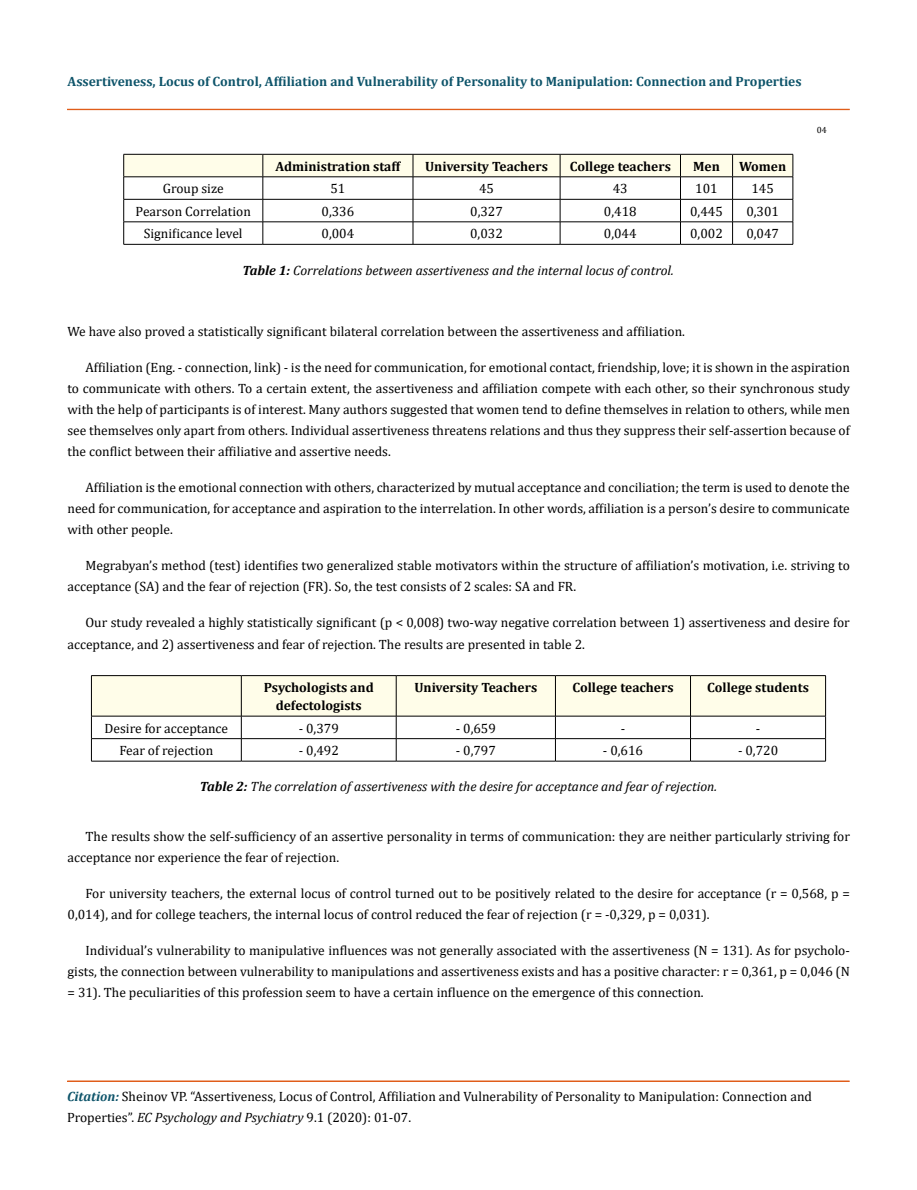
<style>
.page{position:relative;width:917px;height:1190px;background:#fff}
.page>*{position:absolute;margin:0;border:0;box-sizing:border-box;transform-origin:0 0}
.t1{font:13.5px/21px "Cambria";color:#000}
.t2{font:italic 13.5px "Cambria";color:#000}
.t3{font:700 13.5px/18px "Cambria";color:#000;text-align:center}
.t4{font:700 13.5px "Cambria";color:#0e546a}
.t5{font:9px "Cambria";color:#000}
.s1{font-weight:700}
.s2{font-weight:700;font-style:italic;color:#0e546a}
.s3{font-style:italic}
</style>
<div class="page">
<div style="left:67px;top:109px;width:782px;height:1px;border:1px solid #e05d1a"></div>
<div style="left:67px;top:1081px;width:782px;height:1px;border:1px solid #e05d1a"></div>
<svg style="left:123px;top:154px;width:670px;height:90px"></svg>
<hr style="left:123px;top:244px;width:140px;height:1px;background:#000">
<hr style="left:263px;top:244px;width:150px;height:1px;background:#000">
<hr style="left:413px;top:244px;width:147px;height:1px;background:#000">
<hr style="left:560px;top:244px;width:120px;height:1px;background:#000">
<hr style="left:680px;top:244px;width:52px;height:1px;background:#000">
<hr style="left:732px;top:244px;width:61px;height:1px;background:#000">
<svg style="left:91px;top:675px;width:735px;height:86px"></svg>
<hr style="left:91px;top:761px;width:150px;height:1px;background:#000">
<hr style="left:241px;top:761px;width:155px;height:1px;background:#000">
<hr style="left:396px;top:761px;width:159px;height:1px;background:#000">
<hr style="left:555px;top:761px;width:135px;height:1px;background:#000">
<hr style="left:690px;top:761px;width:135px;height:1px;background:#000">
<p class="t4" style="left:68px;top:72px;width:735px">Assertiveness, Locus of Control, Affiliation and Vulnerability of Personality to Manipulation: Connection and Properties</p>
<p class="t3" style="left:275px;top:157px;width:126px">Administration staff</p>
<p class="t3" style="left:425px;top:157px;width:124px">University Teachers</p>
<p class="t3" style="left:569px;top:157px;width:103px">College teachers</p>
<p class="t3" style="left:693px;top:157px;width:28px">Men</p>
<p class="t3" style="left:739px;top:157px;width:49px">Women</p>
<p class="t1" style="left:163px;top:178px;width:63px">Group size</p>
<p class="t1" style="left:330px;top:178px;width:16px">51</p>
<p class="t1" style="left:479px;top:178px;width:16px">45</p>
<p class="t1" style="left:612px;top:178px;width:16px">43</p>
<p class="t1" style="left:695px;top:178px;width:24px">101</p>
<p class="t1" style="left:751px;top:178px;width:24px">145</p>
<p class="t1" style="left:136px;top:201px;width:117px">Pearson Correlation</p>
<p class="t1" style="left:321px;top:201px;width:34px">0,336</p>
<p class="t1" style="left:470px;top:201px;width:34px">0,327</p>
<p class="t1" style="left:604px;top:201px;width:34px">0,418</p>
<p class="t1" style="left:690px;top:201px;width:34px">0,445</p>
<p class="t1" style="left:746px;top:201px;width:34px">0,301</p>
<p class="t1" style="left:144px;top:223px;width:100px">Significance level</p>
<p class="t1" style="left:321px;top:223px;width:34px">0,004</p>
<p class="t1" style="left:470px;top:223px;width:34px">0,032</p>
<p class="t1" style="left:604px;top:223px;width:34px">0,044</p>
<p class="t1" style="left:690px;top:223px;width:34px">0,002</p>
<p class="t1" style="left:746px;top:223px;width:34px">0,047</p>
<p class="t2" style="left:242px;top:260px;width:433px"><span class="s1">Table 1:</span> Correlations between assertiveness and the internal locus of control.</p>
<p class="t5" style="left:816px;top:124px;width:11px">04</p>
<p class="t1" style="left:67px;top:321px;width:619px">We have also proved a statistically significant bilateral correlation between the assertiveness and affiliation.</p>
<p class="t1" style="left:67px;top:357px;width:783px;text-align:justify;text-indent:18px">Affiliation (Eng. - connection, link) - is the need for communication, for emotional contact, friendship, love; it is shown in the aspiration to communicate with others. To a certain extent, the assertiveness and affiliation compete with each other, so their synchronous study with the help of participants is of interest. Many authors suggested that women tend to define themselves in relation to others, while men see themselves only apart from others. Individual assertiveness threatens relations and thus they suppress their self-assertion because of the conflict between their affiliative and assertive needs.</p>
<p class="t1" style="left:67px;top:477px;width:783px;text-align:justify;text-indent:18px">Affiliation is the emotional connection with others, characterized by mutual acceptance and conciliation; the term is used to denote the need for communication, for acceptance and aspiration to the interrelation. In other words, affiliation is a person’s desire to communicate with other people.</p>
<p class="t1" style="left:67px;top:555px;width:783px;text-indent:18px">Megrabyan’s method (test) identifies two generalized stable motivators within the structure of affiliation’s motivation, i.e. striving to acceptance (SA) and the fear of rejection (FR). So, the test consists of 2 scales: SA and FR.</p>
<p class="t1" style="left:67px;top:612px;width:783px;text-indent:18px">Our study revealed a highly statistically significant (p &lt; 0,008) two-way negative correlation between 1) assertiveness and desire for acceptance, and 2) assertiveness and fear of rejection. The results are presented in table 2.</p>
<p class="t3" style="left:264px;top:678px;width:111px">Psychologists and defectologists</p>
<p class="t3" style="left:414px;top:678px;width:124px">University Teachers</p>
<p class="t3" style="left:572px;top:678px;width:103px">College teachers</p>
<p class="t3" style="left:707px;top:678px;width:103px">College students</p>
<p class="t1" style="left:105px;top:717px;width:125px">Desire for acceptance</p>
<p class="t1" style="left:299px;top:717px;width:42px">- 0,379</p>
<p class="t1" style="left:456px;top:717px;width:42px">- 0,659</p>
<p class="t1" style="left:620px;top:717px;width:6px">-</p>
<p class="t1" style="left:755px;top:717px;width:6px">-</p>
<p class="t1" style="left:119px;top:740px;width:95px">Fear of rejection</p>
<p class="t1" style="left:299px;top:740px;width:42px">- 0,492</p>
<p class="t1" style="left:456px;top:740px;width:42px">- 0,797</p>
<p class="t1" style="left:603px;top:740px;width:42px">- 0,616</p>
<p class="t1" style="left:738px;top:740px;width:42px">- 0,720</p>
<p class="t2" style="left:200px;top:777px;width:518px"><span class="s1">Table 2:</span> The correlation of assertiveness with the desire for acceptance and fear of rejection.</p>
<p class="t1" style="left:68px;top:825px;width:783px;text-indent:18px">The results show the self-sufficiency of an assertive personality in terms of communication: they are neither particularly striving for acceptance nor experience the fear of rejection.</p>
<p class="t1" style="left:68px;top:882px;width:783px;text-indent:18px">For university teachers, the external locus of control turned out to be positively related to the desire for acceptance (r = 0,568, p =<br>0,014), and for college teachers, the internal locus of control reduced the fear of rejection (r = -0,329, p = 0,031).</p>
<p class="t1" style="left:68px;top:939px;width:783px;text-align:justify;text-indent:18px">Individual’s vulnerability to manipulative influences was not generally associated with the assertiveness (N = 131). As for psycholo&shy;gists, the connection between vulnerability to manipulations and assertiveness exists and has a positive character: r = 0,361, p = 0,046 (N = 31). The peculiarities of this profession seem to have a certain influence on the emergence of this connection.</p>
<p class="t1" style="left:67px;top:1086px;width:746px"><span class="s2">Citation:</span> Sheinov VP. “Assertiveness, Locus of Control, Affiliation and Vulnerability of Personality to Manipulation: Connection and<br>Properties”. <span class="s3">EC Psychology and Psychiatry</span> 9.1 (2020): 01-07.</p>
</div>
